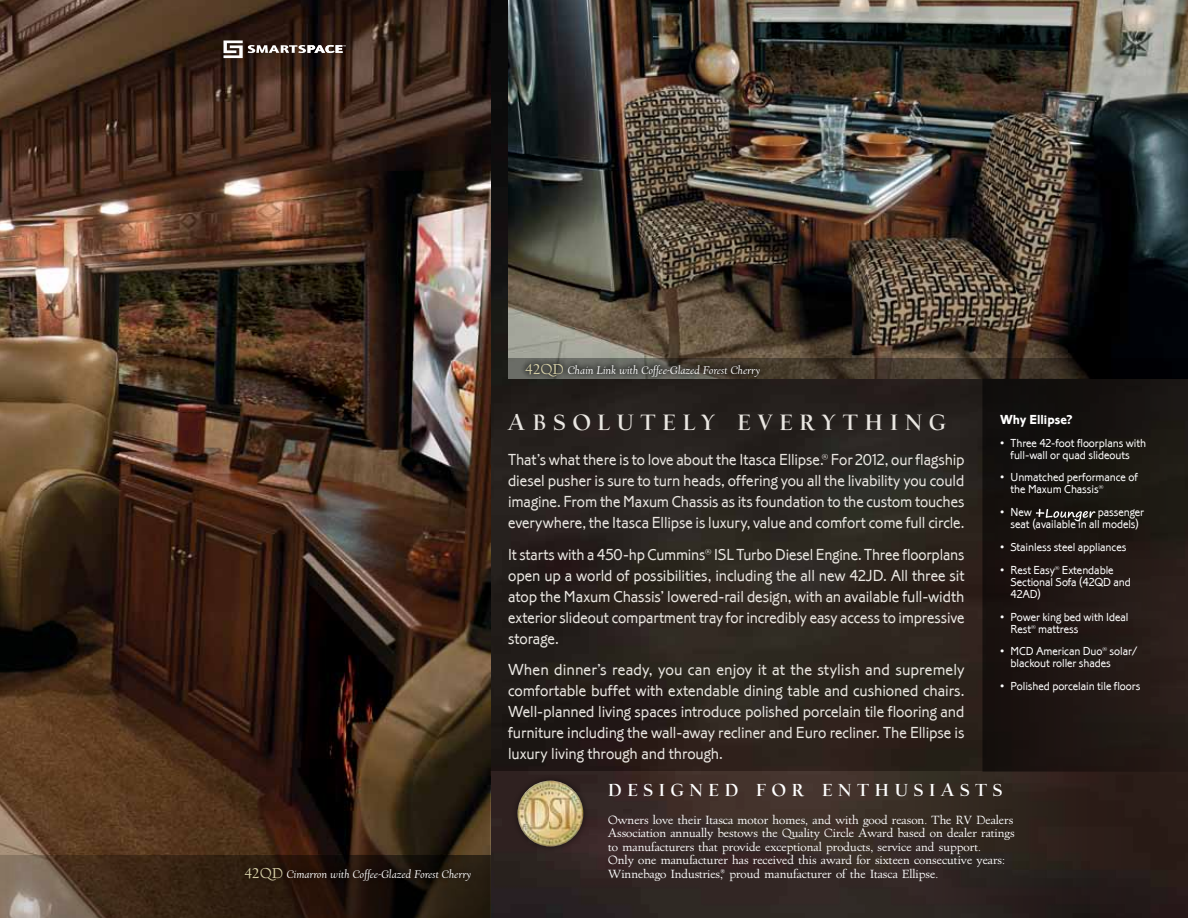
<style>
.page{position:relative;width:1188px;height:918px;background:#fff}
.page>*{position:absolute;margin:0;border:0;box-sizing:border-box;transform-origin:0 0}
.t1{font:21px "Village Bold Titling";letter-spacing:.33em;color:#eae7e2}
.t2{font:300 16.5px/21px "Corinthian Com";letter-spacing:-.005em;color:#eae7e2;text-align:justify}
.t3{font:16.5px "Village Bold Titling";letter-spacing:.35em;color:#fff}
.t4{font:700 13.5px "Corinthian Com";color:#fff}
.t5{font:300 12px/12px "Corinthian Com";letter-spacing:-.005em;color:#fff}
.t6{font:11.25px/13.5px "Village";color:#fff}
.t7{font:italic 10.5px "Village";letter-spacing:.02em;color:#fff}
.s1{font-family:"Village Roman Smallcaps";font-style:normal;font-size:13.5px;color:#dbd4aa}
</style>
<div class="page">
<img style="left:491px;top:0;width:491px;height:772px">
<img style="left:508px;top:0;width:680px;height:358px">
<img style="left:0;top:0;width:491px;height:856px">
<svg style="left:491px;top:772px;width:697px;height:146px;background:#322622"></svg>
<svg style="left:508px;top:358px;width:680px;height:21px;background:#322a21"></svg>
<div style="left:520px;top:357px;width:246px;height:26px;background:#000;opacity:.75"></div>
<svg style="left:0;top:856px;width:490px;height:62px;background:#402f22"></svg>
<div style="left:982px;top:379px;width:206px;height:393px;background:linear-gradient(to right,#140e0c,#251d18)"></div>
<div style="left:239px;top:861px;width:238px;height:26px;background:#000;opacity:.75"></div>
<svg style="left:224px;top:40px;width:122px;height:18px"></svg>
<div style="left:511px;top:775px;width:78px;height:78px;background:#000;opacity:.5"></div>
<img style="left:518px;top:781px;width:65px;height:65px;border-radius:33px">
<svg style="left:1036px;top:509px;width:59px;height:12px"></svg>
<p class="t7" style="left:245px;top:867px;width:228px"><span class="s1">42QD</span> Cimarron with Coffee-Glazed Forest Cherry</p>
<p class="t7" style="left:526px;top:363px;width:236px"><span class="s1">42QD</span> Chain Link with Coffee-Glazed Forest Cherry</p>
<p class="t1" style="left:508px;top:410px;width:439px">ABSOLUTELY EVERYTHING</p>
<p class="t2" style="left:508px;top:449px;width:458px">That’s what there is to love about the Itasca Ellipse.® For 2012, our flagship diesel pusher is sure to turn heads, offering you all the livability you could imagine. From the Maxum Chassis as its foundation to the custom touches everywhere, the Itasca Ellipse is luxury, value and comfort come full circle.</p>
<p class="t2" style="left:508px;top:544px;width:458px">It starts with a 450-hp Cummins® ISL Turbo Diesel Engine. Three floorplans open up a world of possibilities, including the all new 42JD. All three sit atop the Maxum Chassis’ lowered-rail design, with an available full-width exterior slideout compartment tray for incredibly easy access to impressive storage.</p>
<p class="t2" style="left:508px;top:659px;width:458px">When dinner’s ready, you can enjoy it at the stylish and supremely comfortable buffet with extendable dining table and cushioned chairs.<br>Well-planned living spaces introduce polished porcelain tile flooring and furniture including the wall-away recliner and Euro recliner. The Ellipse is luxury living through and through.</p>
<p class="t4" style="left:1000px;top:412px;width:74px">Why Ellipse?</p>
<p class="t5" style="left:1000px;top:437px;width:148px;text-align:center">• Three 42-foot floorplans with full-wall or quad slideouts</p>
<p class="t5" style="left:1011px;top:471px;width:129px;text-indent:-10px">• Unmatched performance of the Maxum Chassis®</p>
<p class="t5" style="left:1000px;top:506px;width:33px">• New</p>
<p class="t5" style="left:1011px;top:506px;width:135px;text-indent:87px">passenger seat (available in all models)</p>
<p class="t5" style="left:1000px;top:541px;width:128px">• Stainless steel appliances</p>
<p class="t5" style="left:1011px;top:564px;width:122px;text-indent:-10px">• Rest Easy® Extendable<br>Sectional Sofa (42QD and<br>42AD)</p>
<p class="t5" style="left:1011px;top:611px;width:119px;text-indent:-10px">• Power king bed with Ideal<br>Rest® mattress</p>
<p class="t5" style="left:1011px;top:645px;width:128px;text-indent:-10px">• MCD American Duo® solar/ blackout roller shades</p>
<p class="t5" style="left:1000px;top:680px;width:142px">• Polished porcelain tile floors</p>
<p class="t3" style="left:608px;top:780px;width:395px">DESIGNED FOR ENTHUSIASTS</p>
<p class="t6" style="left:608px;top:813px;width:408px">Owners love their Itasca motor homes, and with good reason. The RV Dealers Association annually bestows the Quality Circle Award based on dealer ratings to manufacturers that provide exceptional products, service and support.<br>Only one manufacturer has received this award for sixteen consecutive years:<br>Winnebago Industries,<sup>®</sup> proud manufacturer of the Itasca Ellipse.</p>
</div>
